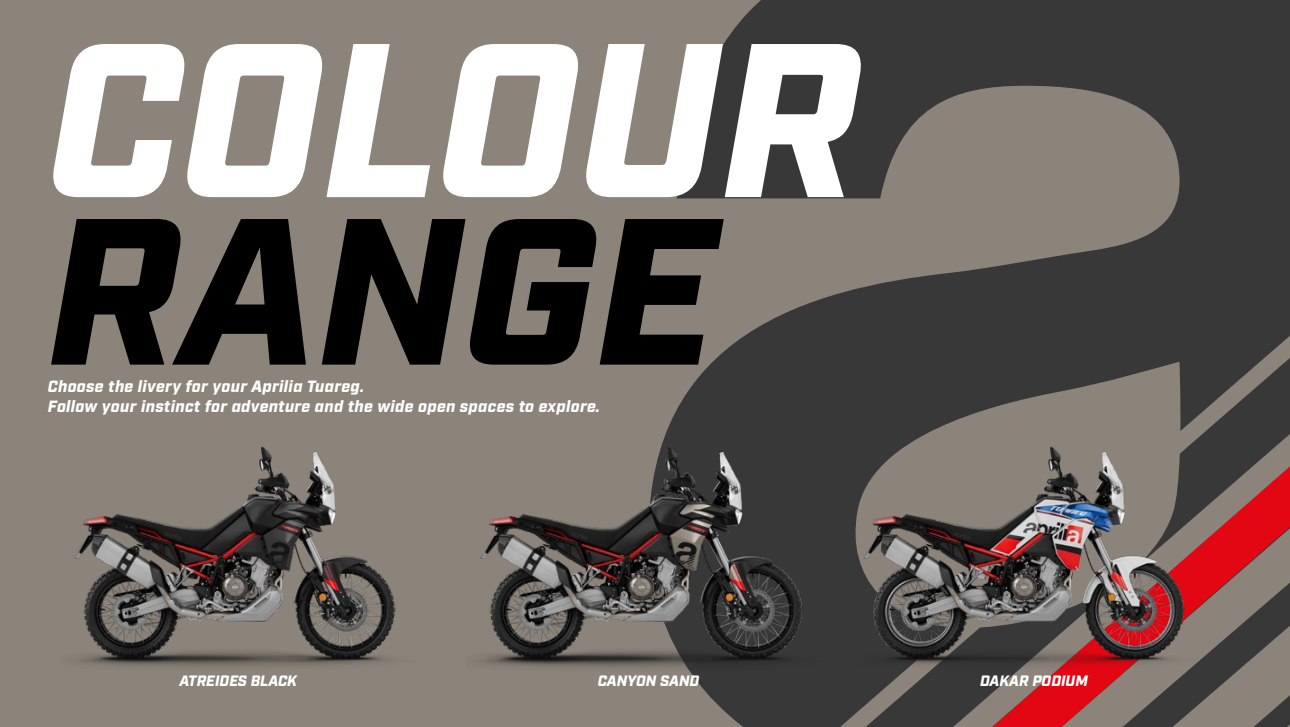
<style>
.page{position:relative;width:1290px;height:727px;background:#fff}
.page>*{position:absolute;margin:0;border:0;box-sizing:border-box;transform-origin:0 0}
.t1{font:italic 900 218.5px "Industry";color:#fff}
.t2{font:italic 900 207.88px "Industry";color:#000}
.t3{font:italic 900 16.25px "Industry";letter-spacing:.02em;color:#fff}
.t4{font:italic 900 15px "Industry";color:#fff}
</style>
<div class="page">
<div style="left:0;top:0;width:1290px;height:726px;background:#8c847a"></div>
<svg style="left:663px;top:0;width:627px;height:726px;fill:#383838"></svg>
<svg style="left:992px;top:466px;width:298px;height:260px"></svg>
<img style="left:74px;top:446px;width:322px;height:221px">
<img style="left:477px;top:440px;width:346px;height:238px">
<img style="left:856px;top:440px;width:350px;height:238px">
<h1 class="t1" style="left:47px;top:-10px;width:815px">COLOUR</h1>
<h2 class="t2" style="left:47px;top:167px;width:671px">RANGE</h2>
<p class="t3" style="left:48px;top:396px;width:554px">Follow your instinct for adventure and the wide open spaces to explore.</p>
<p class="t3" style="left:48px;top:377px;width:318px">Choose the livery for your Aprilia Tuareg.</p>
<p class="t4" style="left:180px;top:672px;width:119px">ATREIDES BLACK</p>
<p class="t4" style="left:598px;top:672px;width:103px">CANYON SAND</p>
<p class="t4" style="left:980px;top:672px;width:109px">DAKAR PODIUM</p>
</div>
